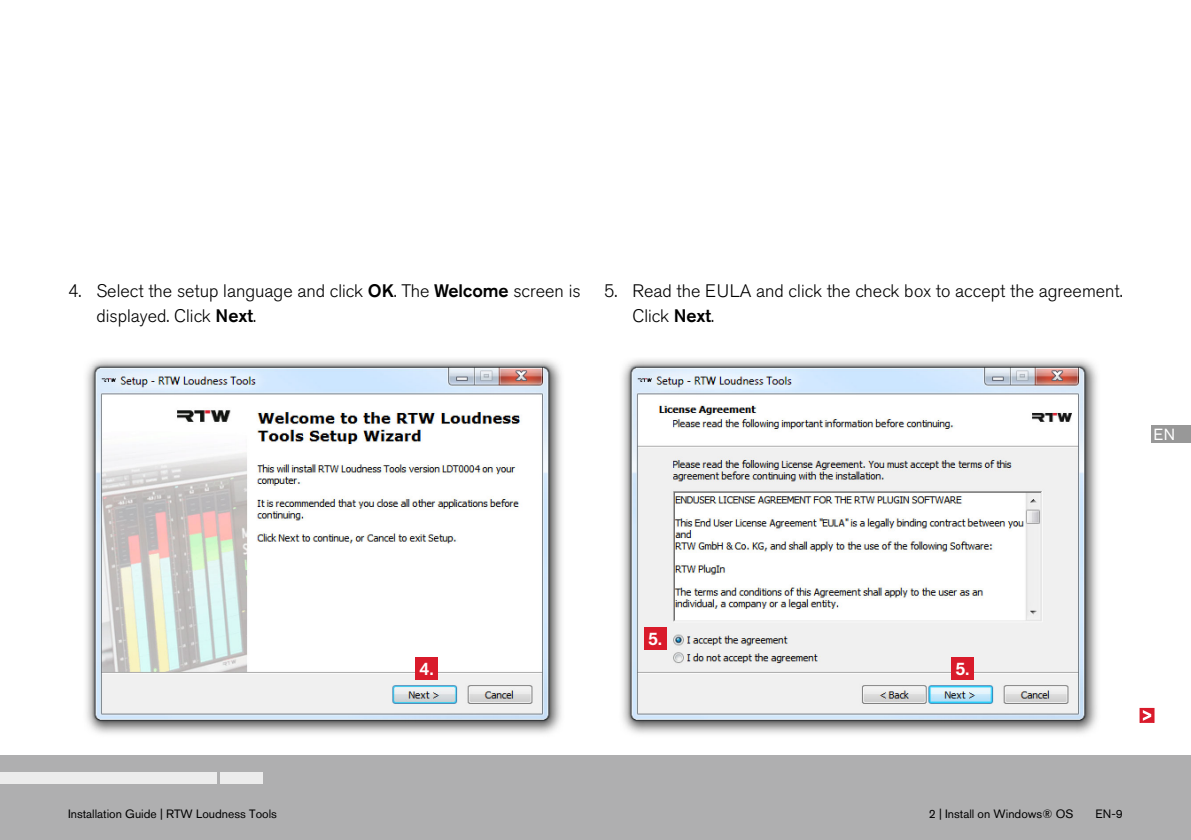
<style>
.page{position:relative;width:1191px;height:840px;background:#fff}
.page>*{position:absolute;margin:0;border:0;box-sizing:border-box;transform-origin:0 0}
.t1{font:300 18px/25px "Akzidenz Grotesk BE";color:#000}
.t2{font:500 18px "Akzidenz Grotesk BE";color:#fff}
.t3{font:16px "Akzidenz Grotesk BE";color:#fff}
.t4{font:12px "Akzidenz Grotesk BE";color:#000}
.s1{font-weight:500}
</style>
<div class="page">
<div style="left:0;top:754px;width:1190px;height:85px;background:#afafb0"></div>
<div style="left:221px;top:772px;width:42px;height:11px;background:#ececec"></div>
<div style="left:0;top:772px;width:217px;height:11px;background:#ececec"></div>
<div style="left:1151px;top:425px;width:39px;height:17px;background:#989898"></div>
<img style="left:86px;top:359px;width:476px;height:375px">
<div style="left:415px;top:656px;width:23px;height:23px;background:#d91b2b"></div>
<img style="left:622px;top:359px;width:476px;height:375px">
<div style="left:951px;top:656px;width:22px;height:23px;background:#d91b2b"></div>
<div style="left:643px;top:626px;width:23px;height:23px;background:#d91b2b"></div>
<div style="left:1140px;top:708px;width:14px;height:14px;border:1px solid #d91b2b"></div>
<svg style="left:1142px;top:709px;width:9px;height:11px"></svg>
<p class="t1" style="left:96px;top:280px;width:486px;text-indent:-28px">4. Select the setup language and click <span class="s1">OK</span>. The <span class="s1">Welcome</span> screen is displayed. Click <span class="s1">Next</span>.</p>
<p class="t1" style="left:632px;top:280px;width:492px;text-indent:-28px">5. Read the EULA and click the check box to accept the agreement.<br>Click <span class="s1">Next</span>.</p>
<p class="t3" style="left:1153px;top:428px;width:23px">EN</p>
<p class="t2" style="left:648px;top:632px;width:15px">5.</p>
<p class="t2" style="left:419px;top:661px;width:15px">4.</p>
<p class="t2" style="left:955px;top:661px;width:15px">5.</p>
<p class="t4" style="left:68px;top:808px;width:210px">Installation Guide | RTW Loudness Tools</p>
<p class="t4" style="left:928px;top:808px;width:146px">2 | Install on Windows® OS</p>
<p class="t4" style="left:1095px;top:808px;width:29px">EN-9</p>
</div>
